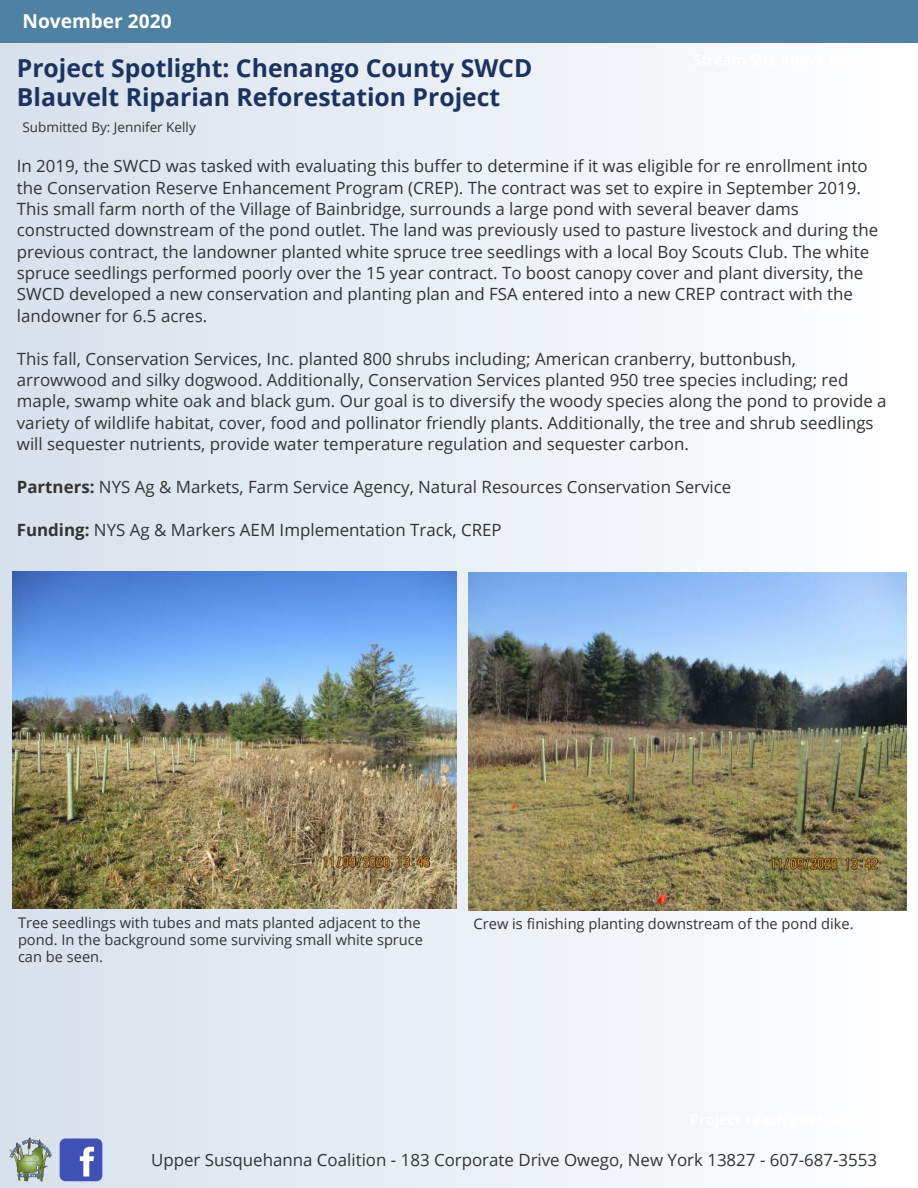
<style>
.page{position:relative;width:918px;height:1188px;background:#fff}
.page>*{position:absolute;margin:0;border:0;box-sizing:border-box;transform-origin:0 0}
.t1{font:700 24.75px/29.2px "Open Sans";color:#1c335f}
.t2{font:700 19.2px "Open Sans";color:#fff}
.t3{font:16.8px/21.3px "Open Sans";color:#333}
.t4{font:14.7px/16.8px "Open Sans";color:#333}
.t5{font:13.5px "Open Sans";color:#333}
.s1{font-weight:700}
</style>
<div class="page">
<div style="left:0;top:0;width:918px;height:1188px;background:linear-gradient(to right,#d7e1ec,#fefefe)"></div>
<div style="left:0;top:0;width:918px;height:43px;background:#4f82a2"></div>
<img style="left:9px;top:1137px;width:43px;height:44px">
<div style="left:60px;top:1138px;width:42px;height:43px;background:#3f51b5;border-radius:6px"></div>
<svg style="left:80px;top:1147px;width:14px;height:29px"></svg>
<img style="left:12px;top:572px;width:445px;height:337px">
<img style="left:468px;top:573px;width:439px;height:337px">
<p class="t2" style="left:22px;top:8px;width:151px">November 2020</p>
<h1 class="t1" style="left:17px;top:52px;width:517px">Project Spotlight: Chenango County SWCD<br>Blauvelt Riparian Reforestation Project</h1>
<p class="t5" style="left:22px;top:117px;width:175px">Submitted By: Jennifer Kelly</p>
<p class="t3" style="left:17px;top:155px;width:863px">In 2019, the SWCD was tasked with evaluating this buffer to determine if it was eligible for re enrollment into the Conservation Reserve Enhancement Program (CREP). The contract was set to expire in September 2019.<br>This small farm north of the Village of Bainbridge, surrounds a large pond with several beaver dams constructed downstream of the pond outlet. The land was previously used to pasture livestock and during the previous contract, the landowner planted white spruce tree seedlings with a local Boy Scouts Club. The white spruce seedlings performed poorly over the 15 year contract. To boost canopy cover and plant diversity, the SWCD developed a new conservation and planting plan and FSA entered into a new CREP contract with the landowner for 6.5 acres.</p>
<p class="t3" style="left:17px;top:347px;width:871px">This fall, Conservation Services, Inc. planted 800 shrubs including; American cranberry, buttonbush, arrowwood and silky dogwood. Additionally, Conservation Services planted 950 tree species including; red maple, swamp white oak and black gum. Our goal is to diversify the woody species along the pond to provide a variety of wildlife habitat, cover, food and pollinator friendly plants. Additionally, the tree and shrub seedlings will sequester nutrients, provide water temperature regulation and sequester carbon.</p>
<p class="t3" style="left:17px;top:476px;width:716px"><span class="s1">Partners:</span> NYS Ag &amp; Markets, Farm Service Agency, Natural Resources Conservation Service</p>
<p class="t3" style="left:17px;top:518px;width:486px"><span class="s1">Funding:</span> NYS Ag &amp; Markers AEM Implementation Track, CREP</p>
<p class="t4" style="left:18px;top:914px;width:407px">Tree seedlings with tubes and mats planted adjacent to the pond. In the background some surviving small white spruce can be seen.</p>
<p class="t4" style="left:474px;top:915px;width:382px">Crew is finishing planting downstream of the pond dike.</p>
<p class="t3" style="left:151px;top:1148px;width:728px">Upper Susquehanna Coalition - 183 Corporate Drive Owego, New York 13827 - 607-687-3553</p>
</div>
